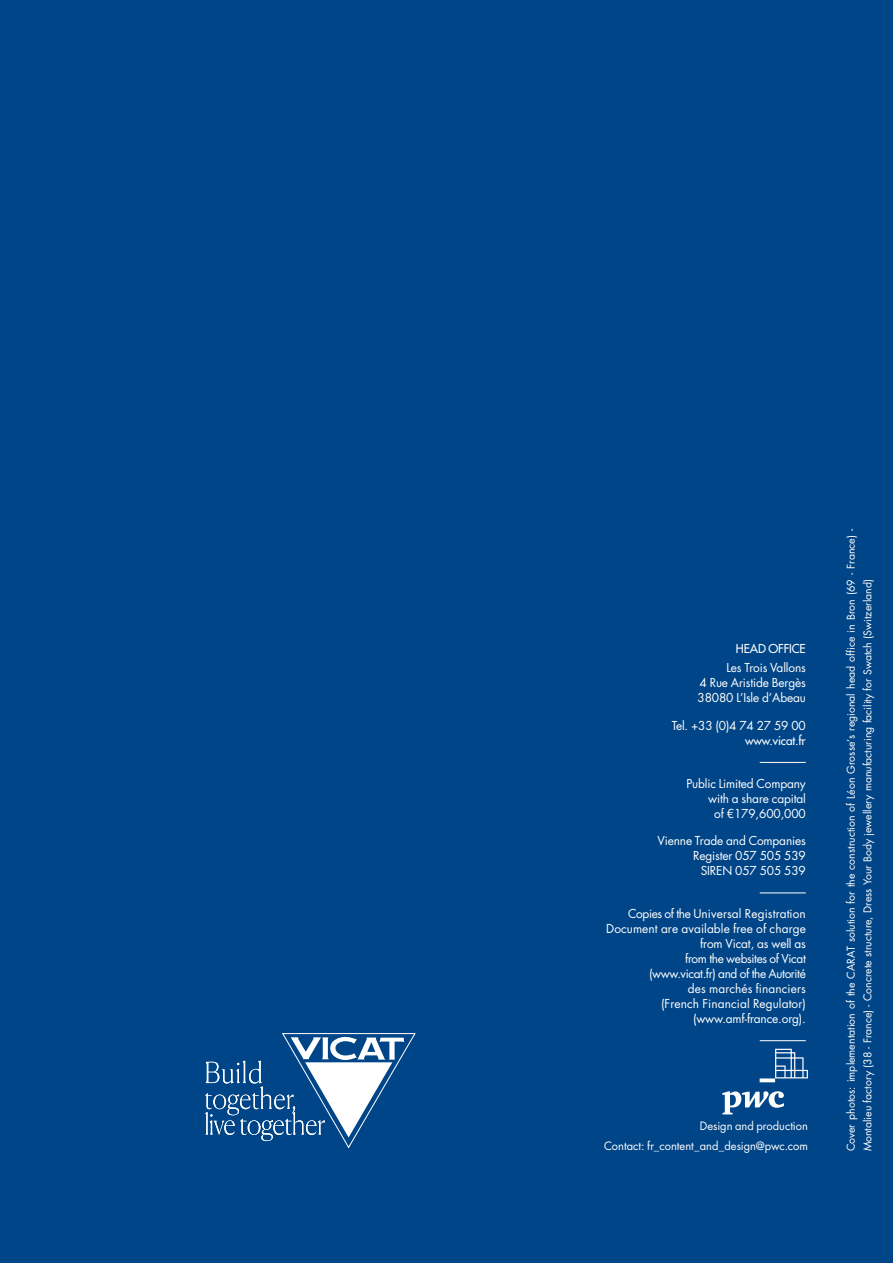
<style>
.page{position:relative;width:893px;height:1263px;background:#004587}
.page>*{position:absolute;margin:0;border:0;box-sizing:border-box;transform-origin:0 0}
.t1{font:12px/15px "Futura Std";letter-spacing:.01em;color:#fff;text-align:right}
.t2{font:12px/15px "Futura Std";letter-spacing:-.01em;color:#fff;text-align:right}
.t3{font:500 12px "Futura Std";letter-spacing:-.01em;color:#fff}
.t4{font:11.25px/20.5px "Futura Std";color:#fff;text-align:right}
.t5{font:10.5px/16.5px "Futura Std";color:#fff}
</style>
<div class="page">
<svg style="left:205px;top:1033px;width:211px;height:116px"></svg>
<hr style="left:760px;top:762px;width:46px;height:1px;background:#fff">
<hr style="left:760px;top:892px;width:46px;height:1px;background:#fff">
<hr style="left:760px;top:1040px;width:46px;height:1px;background:#fff">
<svg style="left:722px;top:1049px;width:86px;height:65px"></svg>
<p class="t3" style="left:736px;top:641px;width:71px">HEAD OFFICE</p>
<p class="t2" style="left:698px;top:660px;width:110px;text-align:justify;text-indent:29px">Les Trois Vallons 4 Rue Aristide Bergès 38080 L’Isle d’Abeau</p>
<p class="t2" style="left:672px;top:718px;width:136px">Tel. +33 (0)4 74 27 59 00</p>
<p class="t3" style="left:745px;top:733px;width:62px">www.vicat.fr</p>
<p class="t2" style="left:686px;top:776px;width:121px">Public Limited Company with a share capital<br>of €179,600,000</p>
<p class="t2" style="left:657px;top:833px;width:150px">Vienne Trade and Companies<br>Register 057 505 539<br>SIREN 057 505 539</p>
<p class="t1" style="left:606px;top:906px;width:201px">Copies of the Universal Registration<br>Document are available free of charge from Vicat, as well as<br>from the websites of Vicat<br>(www.vicat.fr) and of the Autorité<br>des marchés financiers<br>(French Financial Regulator) (www.amf-france.org).</p>
<p class="t4" style="left:604px;top:1115px;width:205px">Design and production<br>Contact: fr_content_and_design@pwc.com</p>
<p class="t5" style="left:843px;top:1151px;width:624px;rotate:-90deg">Cover photos: implementation of the CARAT solution for the construction of Léon Grosse’s regional head office in Bron (69 - France) -<br>Montalieu factory (38 - France) - Concrete structure, Dress Your Body jewellery manufacturing facility for Swatch (Switzerland)</p>
</div>
